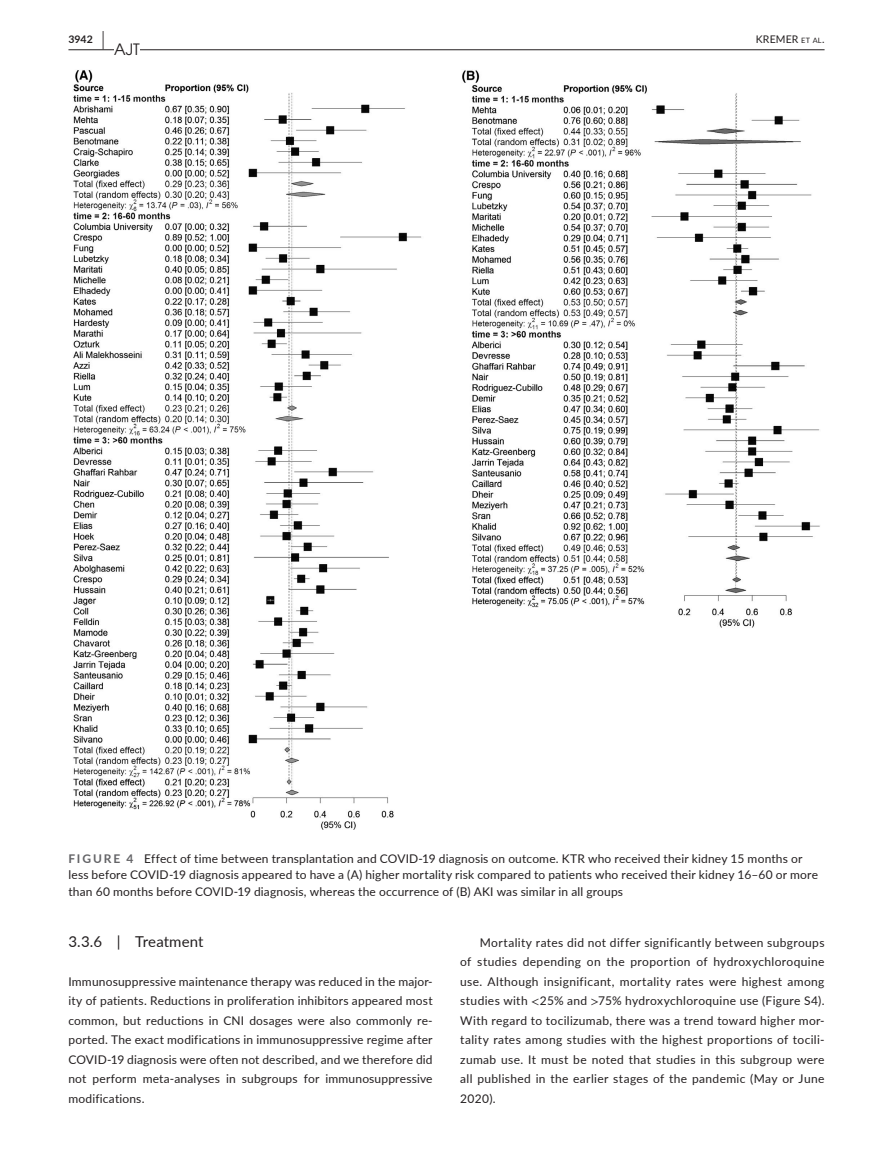
<style>
.page{position:relative;width:893px;height:1174px;background:#fff}
.page>*{position:absolute;margin:0;border:0;box-sizing:border-box;transform-origin:0 0}
.t1{font:15.6px "Avant Garde";color:#231f20}
.t2{font:15px "Lato";letter-spacing:.005em;color:#231f20}
.t3{font:12px/19.5px "Lato";letter-spacing:.015em;color:#231f20;text-align:justify}
.t4{font:10.5px "Lato";letter-spacing:.015em;color:#231f20}
.t5{font:700 10.5px "Lato";color:#231f20}
.s1{font-size:19.5px}
.s2{font-size:7.35px}
.s3{font-weight:700;color:#636366}
.s4{font-family:"STIX"}
</style>
<div class="page">
<hr style="left:68px;top:49px;width:756px;height:1px;background:#231f20">
<div style="left:114px;top:41px;width:26px;height:17px;background:#fff"></div>
<img style="left:73px;top:70px;width:747px;height:760px">
<p class="t5" style="left:68px;top:31px;width:37px">3942 <span class="s1">|</span></p>
<h1 class="t1" style="left:114px;top:40px;width:27px">AJT</h1>
<p class="t4" style="left:756px;top:31px;width:70px">KREMER <span class="s2">et al</span>.</p>
<p class="t3" style="left:68px;top:849px;width:751px;line-height:16.5px;text-align:left"><span class="s3">FIGURE 4</span> Effect of time between transplantation and COVID-19 diagnosis on outcome. KTR who received their kidney 15 months or less before COVID-19 diagnosis appeared to have a (A) higher mortality risk compared to patients who received their kidney 16–60 or more than 60 months before COVID-19 diagnosis, whereas the occurrence of (B) AKI was similar in all groups</p>
<p class="t2" style="left:68px;top:930px;width:137px">3.3.6 | Treatment</p>
<p class="t3" style="left:68px;top:971px;width:366px">Immunosuppressive maintenance therapy was reduced in the major&shy;ity of patients. Reductions in proliferation inhibitors appeared most common, but reductions in CNI dosages were also commonly re&shy;ported. The exact modifications in immunosuppressive regime after COVID-19 diagnosis were often not described, and we therefore did not perform meta-analyses in subgroups for immunosuppressive modifications.</p>
<p class="t3" style="left:460px;top:932px;width:366px;text-indent:20px">Mortality rates did not differ significantly between subgroups of studies depending on the proportion of hydroxychloroquine use. Although insignificant, mortality rates were highest among studies with <span class="s4">&lt;</span>25% and <span class="s4">&gt;</span>75% hydroxychloroquine use (Figure S4).<br>With regard to tocilizumab, there was a trend toward higher mor&shy;tality rates among studies with the highest proportions of tocili&shy;zumab use. It must be noted that studies in this subgroup were all published in the earlier stages of the pandemic (May or June 2020).</p>
</div>
